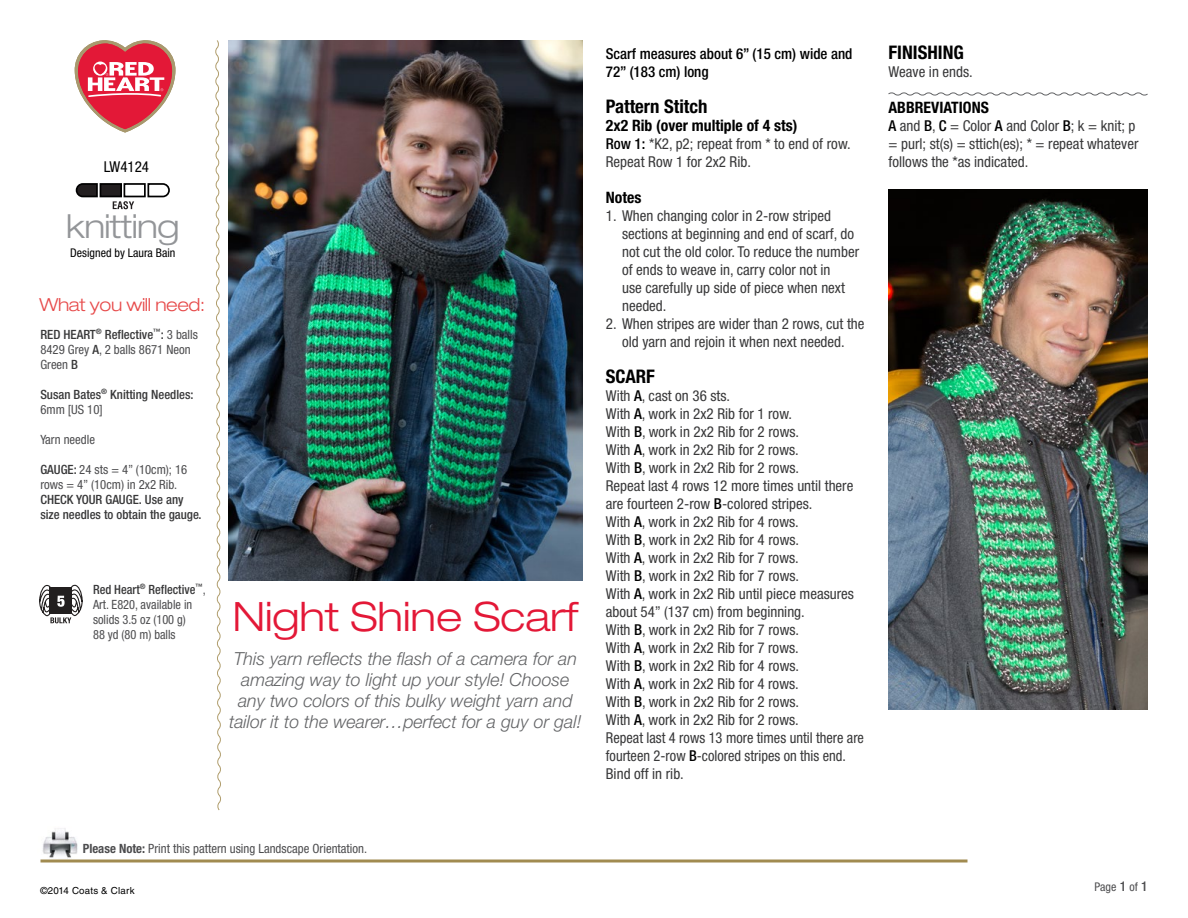
<style>
.page{position:relative;width:1188px;height:918px;background:#fff}
.page>*{position:absolute;margin:0;border:0;box-sizing:border-box;transform-origin:0 0}
.t1{font:300 expanded 40.5px "Helvetica Neue LT Std";color:#e31837}
.t2{font:300 expanded 33px "Helvetica Neue LT Std";letter-spacing:-.02em;color:#939598}
.t3{font:700 condensed 18.75px "Helvetica Neue LT Std";color:#000}
.t4{font:italic 300 18px/21px "Helvetica Neue LT Std";color:#636466;text-align:center}
.t5{font:300 expanded 18px "Helvetica Neue LT Std";letter-spacing:-.02em;color:#e74b4b}
.t6{font:700 condensed 15.75px "Helvetica Neue LT Std";color:#000}
.t7{font:condensed 15px/18px "Helvetica Neue LT Std";color:#383839}
.t8{font:500 condensed 15px/18px "Helvetica Neue LT Std";color:#000}
.t9{font:condensed 15px "Helvetica Neue LT Std";color:#000}
.t10{font:condensed 12.75px/15px "Helvetica Neue LT Std";color:#4d4d4f}
.t11{font:500 condensed 12.75px/15px "Helvetica Neue LT Std";color:#383839}
.t12{font:condensed 12px "Helvetica Neue LT Std";color:#000}
.t13{font:condensed 12px "Helvetica Neue LT Std";color:#4d4d4f}
.t14{font:9.75px "Helvetica LT Std";letter-spacing:.02em;color:#000}
.s1{font-weight:500;color:#383839}
.s2{font-weight:400;color:#4d4d4f}
.s3{font-weight:500;color:#000}
.s4{font-weight:700}
.s5{font-weight:500;font-size:13.5px}
</style>
<div class="page">
<hr style="left:40px;top:860px;width:928px;height:2px;background:#a18b50">
<img style="left:42px;top:828px;width:36px;height:30px">
<svg style="left:75px;top:40px;width:100px;height:92px"></svg>
<svg style="left:888px;top:92px;width:260px;height:4px"></svg>
<svg style="left:76px;top:183px;width:94px;height:26px"></svg>
<svg style="left:215px;top:40px;width:6px;height:771px"></svg>
<img style="left:229px;top:40px;width:353px;height:540px">
<svg style="left:39px;top:585px;width:44px;height:38px"></svg>
<img style="left:889px;top:189px;width:259px;height:520px">
<p class="t9" style="left:104px;top:158px;width:47px">LW4124</p>
<h2 class="t2" style="left:66px;top:207px;width:115px">knitting</h2>
<p class="t12" style="left:70px;top:246px;width:107px">Designed by Laura Bain</p>
<p class="t5" style="left:40px;top:294px;width:167px">What you will need:</p>
<p class="t10" style="left:40px;top:327px;width:159px"><span class="s1">RED HEART</span><sup>®</sup> <span class="s1">Reflective</span><sup>™</sup><span class="s1">:</span> 3 balls<br>8429 Grey <span class="s1">A</span>, 2 balls 8671 Neon<br>Green <span class="s1">B</span></p>
<p class="t11" style="left:40px;top:386px;width:155px">Susan Bates<sup>®</sup> Knitting Needles:<br><span class="s2">6mm [US 10]</span></p>
<p class="t10" style="left:40px;top:432px;width:56px">Yarn needle</p>
<p class="t10" style="left:40px;top:462px;width:148px"><span class="s1">GAUGE:</span> 24 sts = 4” (10cm); 16 rows = 4” (10cm) in 2x2 Rib.</p>
<p class="t11" style="left:40px;top:491px;width:163px">CHECK YOUR GAUGE. Use any size needles to obtain the gauge.</p>
<p class="t10" style="left:93px;top:582px;width:114px"><span class="s1">Red Heart</span><sup>®</sup> <span class="s1">Reflective</span><sup>™</sup>,<br>Art. E820, available in solids 3.5 oz (100 g)<br>88 yd (80 m) balls</p>
<h1 class="t1" style="left:233px;top:592px;width:347px">Night Shine Scarf</h1>
<p class="t4" style="left:229px;top:648px;width:354px">This yarn reflects the flash of a camera for an amazing way to light up your style! Choose any two colors of this bulky weight yarn and tailor it to the wearer…perfect for a guy or gal!</p>
<p class="t8" style="left:606px;top:44px;width:248px">Scarf measures about 6” (15 cm) wide and<br>72” (183 cm) long</p>
<p class="t3" style="left:606px;top:94px;width:103px">Pattern Stitch</p>
<p class="t6" style="left:606px;top:115px;width:193px">2x2 Rib (over multiple of 4 sts)</p>
<p class="t7" style="left:606px;top:134px;width:246px"><span class="s3">Row 1:</span> *K2, p2; repeat from * to end of row.<br>Repeat Row 1 for 2x2 Rib.</p>
<p class="t6" style="left:606px;top:187px;width:37px">Notes</p>
<p class="t7" style="left:622px;top:206px;width:239px;text-indent:-16px">1. When changing color in 2-row striped sections at beginning and end of scarf, do not cut the old color. To reduce the number of ends to weave in, carry color not in<br>use carefully up side of piece when next needed.</p>
<p class="t7" style="left:606px;top:314px;width:260px;text-align:center">2. When stripes are wider than 2 rows, cut the old yarn and rejoin it when next needed.</p>
<p class="t3" style="left:606px;top:364px;width:50px">SCARF</p>
<p class="t7" style="left:606px;top:386px;width:260px">With <span class="s3">A</span>, cast on 36 sts.<br>With <span class="s3">A</span>, work in 2x2 Rib for 1 row.<br>With <span class="s3">B</span>, work in 2x2 Rib for 2 rows.<br>With <span class="s3">A</span>, work in 2x2 Rib for 2 rows.<br>With <span class="s3">B</span>, work in 2x2 Rib for 2 rows.<br>Repeat last 4 rows 12 more times until there are fourteen 2-row <span class="s3">B</span>-colored stripes.<br>With <span class="s3">A</span>, work in 2x2 Rib for 4 rows.<br>With <span class="s3">B</span>, work in 2x2 Rib for 4 rows.<br>With <span class="s3">A</span>, work in 2x2 Rib for 7 rows.<br>With <span class="s3">B</span>, work in 2x2 Rib for 7 rows.<br>With <span class="s3">A</span>, work in 2x2 Rib until piece measures about 54” (137 cm) from beginning.<br>With <span class="s3">B</span>, work in 2x2 Rib for 7 rows.<br>With <span class="s3">A</span>, work in 2x2 Rib for 7 rows.<br>With <span class="s3">B</span>, work in 2x2 Rib for 4 rows.<br>With <span class="s3">A</span>, work in 2x2 Rib for 4 rows.<br>With <span class="s3">B</span>, work in 2x2 Rib for 2 rows.<br>With <span class="s3">A</span>, work in 2x2 Rib for 2 rows.<br>Repeat last 4 rows 13 more times until there are fourteen 2-row <span class="s3">B</span>-colored stripes on this end.<br>Bind off in rib.</p>
<p class="t3" style="left:889px;top:40px;width:77px">FINISHING</p>
<p class="t7" style="left:889px;top:62px;width:86px">Weave in ends.</p>
<p class="t6" style="left:889px;top:97px;width:102px">ABBREVIATIONS</p>
<p class="t7" style="left:889px;top:116px;width:251px"><span class="s3">A</span> and <span class="s3">B</span>, <span class="s3">C</span> = Color <span class="s3">A</span> and Color <span class="s3">B</span>; k = knit; p = purl; st(s) = sttich(es); * = repeat whatever follows the *as indicated.</p>
<p class="t10" style="left:83px;top:841px;width:286px"><span class="s4">Please Note:</span> Print this pattern using Landscape Orientation.</p>
<p class="t14" style="left:40px;top:885px;width:96px">©2014 Coats &amp; Clark</p>
<p class="t13" style="left:1095px;top:880px;width:55px">Page <span class="s5">1</span> of <span class="s5">1</span></p>
</div>
